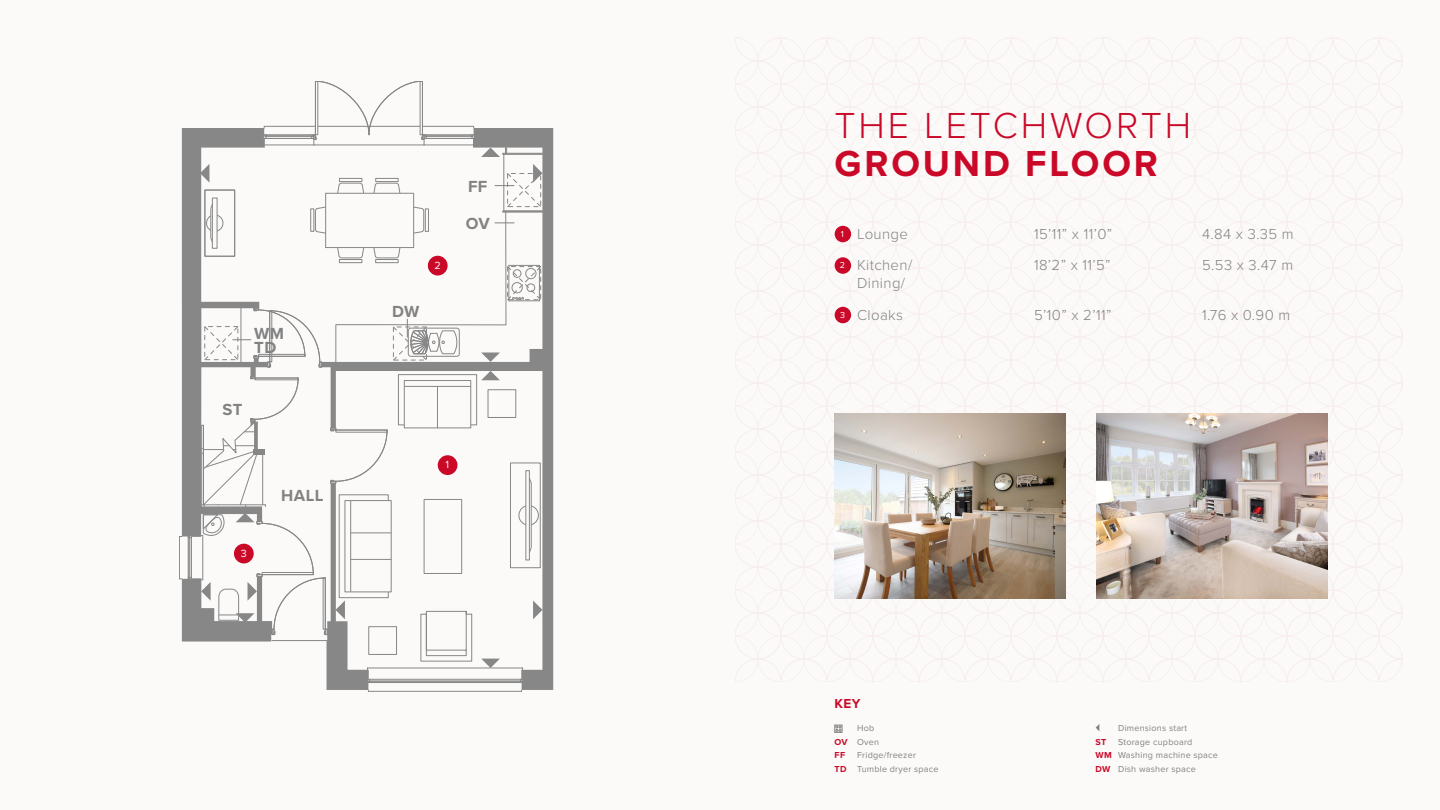
<style>
.page{position:relative;width:1440px;height:810px;background:#fbfaf9}
.page>*{position:absolute;margin:0;border:0;box-sizing:border-box;transform-origin:0 0}
.t1{font:300 37.5px "Proxima Nova";letter-spacing:.075em;color:#ca0928}
.t2{font:700 37.5px "Proxima Nova";letter-spacing:.075em;color:#ca0928}
.t3{font:700 16.65px "Proxima Nova";letter-spacing:.025em;color:#828282}
.t4{font:300 15px/31.5px "Proxima Nova";letter-spacing:.025em;color:#828282;text-align:right}
.t5{font:700 13.5px "Proxima Nova";color:#ca0928}
.t6{font:10.8px "Proxima Nova";color:#fbfaf9}
.t7{font:9px/13.5px "Proxima Nova";letter-spacing:.025em;color:#828282}
.t8{font:700 9px "Proxima Nova";color:#ca0928}
.s1{font-weight:400;font-size:9px;color:#fbfaf9}
.s2{font-weight:700;color:#ca0928}
.s3{color:#808080}
</style>
<div class="page">
<div style="left:543px;top:128px;width:10px;height:562px;background:#878787"></div>
<hr style="left:368px;top:691px;width:154px;height:1px;background:#878787">
<div style="left:835px;top:226px;width:16px;height:16px;background:#ca0928;border-radius:50%"></div>
<div style="left:835px;top:257px;width:16px;height:17px;background:#ca0928;border-radius:50%"></div>
<div style="left:835px;top:307px;width:16px;height:16px;background:#ca0928;border-radius:50%"></div>
<svg style="left:179px;top:81px;width:364px;height:610px"></svg>
<img style="left:834px;top:413px;width:231px;height:186px">
<img style="left:1097px;top:413px;width:230px;height:186px">
<div style="left:835px;top:725px;width:7px;height:7px;border:1px solid #828282"></div>
<svg style="left:836px;top:726px;width:5px;height:6px"></svg>
<svg style="left:1096px;top:724px;width:3px;height:7px"></svg>
<h2 class="t3" style="left:254px;top:321px;width:31px">WM</h2>
<h2 class="t3" style="left:254px;top:335px;width:24px">TD</h2>
<h2 class="t3" style="left:223px;top:397px;width:21px">ST</h2>
<p class="t6" style="left:241px;top:545px;width:8px">3</p>
<h2 class="t3" style="left:281px;top:483px;width:44px">HALL</h2>
<h2 class="t3" style="left:392px;top:299px;width:29px">DW</h2>
<p class="t6" style="left:434px;top:257px;width:8px">2</p>
<h2 class="t3" style="left:468px;top:174px;width:21px">FF</h2>
<h2 class="t3" style="left:466px;top:211px;width:26px">OV</h2>
<p class="t6" style="left:446px;top:457px;width:5px">1</p>
<h1 class="t1" style="left:835px;top:98px;width:358px">THE LETCHWORTH</h1>
<h1 class="t2" style="left:835px;top:135px;width:325px">GROUND FLOOR</h1>
<h3 class="t4" style="left:841px;top:217px;width:69px"><span class="s1">1</span> Lounge</h3>
<h3 class="t4" style="left:1034px;top:217px;width:80px">15’11” x 11’0”</h3>
<h3 class="t4" style="left:1202px;top:217px;width:93px">4.84 x 3.35 m</h3>
<h3 class="t4" style="left:840px;top:248px;width:74px"><span class="s1">2</span> Kitchen/</h3>
<h3 class="t4" style="left:1034px;top:248px;width:78px">18’2” x 11’5”</h3>
<h3 class="t4" style="left:1202px;top:248px;width:93px">5.53 x 3.47 m</h3>
<h3 class="t4" style="left:840px;top:266px;width:67px">Dining/<br><span class="s1">3</span> Cloaks</h3>
<h3 class="t4" style="left:1034px;top:298px;width:79px">5’10” x 2’11”</h3>
<h3 class="t4" style="left:1202px;top:298px;width:90px">1.76 x 0.90 m</h3>
<h3 class="t5" style="left:835px;top:694px;width:27px">KEY</h3>
<p class="t7" style="left:835px;top:721px;width:46px;text-indent:22px">Hob<br><span class="s2">OV</span> Oven<br><span class="s2">FF</span></p>
<p class="t7" style="left:835px;top:748px;width:106px;text-align:center">Fridge/freezer<br><span class="s2">TD</span> Tumble dryer space</p>
<p class="t7" style="left:1118px;top:721px;width:71px">Dimensions start</p>
<p class="t7" style="left:1096px;top:735px;width:124px;text-indent:22px"><span class="s3">Storage</span> cupboard<br><span class="s2">WM</span> Washing machine space<br><span class="s2">DW</span> Dish washer space</p>
<p class="t8" style="left:1096px;top:735px;width:12px">ST</p>
</div>
